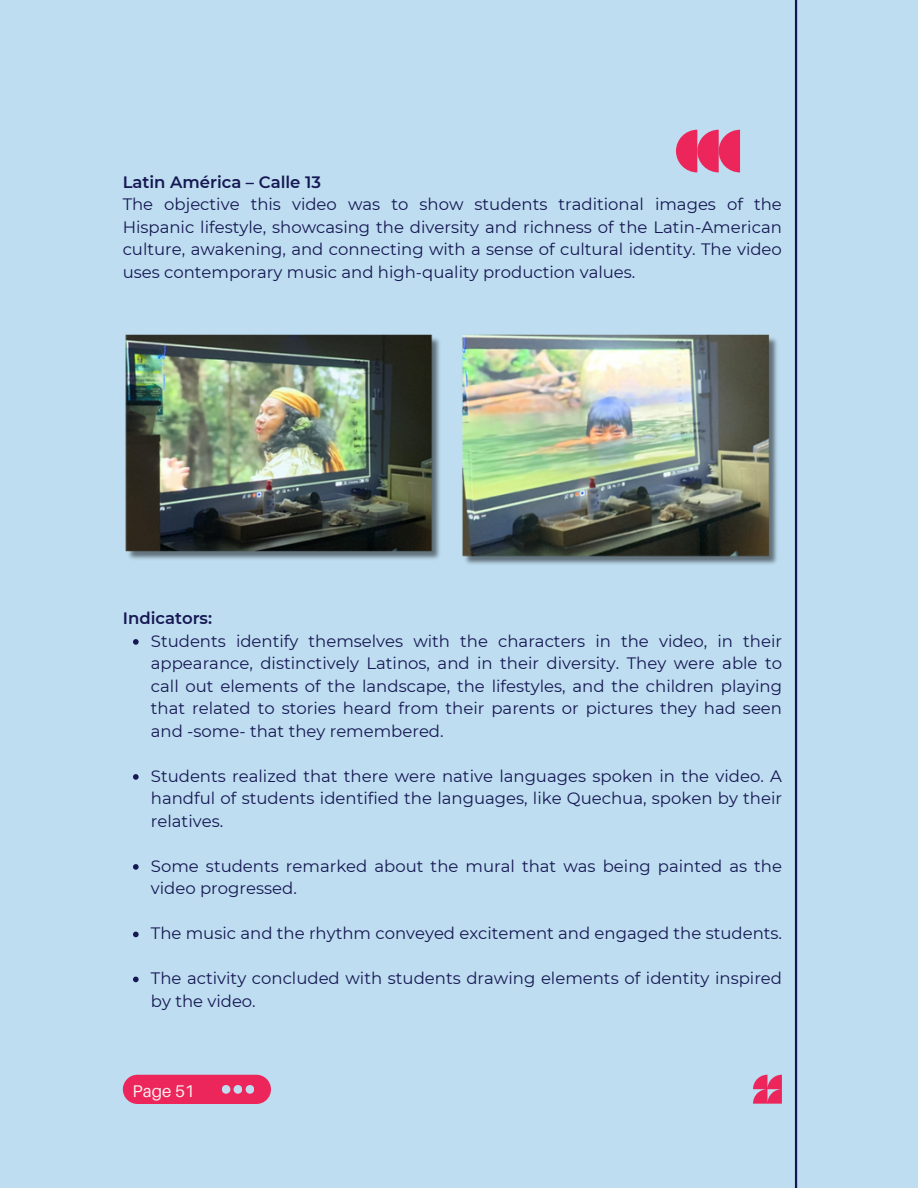
<style>
.page{position:relative;width:918px;height:1188px;background:#beddf0}
.page>*{position:absolute;margin:0;border:0;box-sizing:border-box;transform-origin:0 0}
.t1{font:16.95px "Aileron";color:#faedf0}
.t2{font:16.5px/22.5px "Montserrat";color:#161853;text-align:justify}
.t3{font:600 16.5px "Montserrat";color:#161853}
</style>
<div class="page">
<hr style="left:795px;top:0;width:2px;height:1188px;background:#161853">
<div style="left:123px;top:1075px;width:148px;height:29px;background:#ec255a;border-radius:15px"></div>
<svg style="left:222px;top:1085px;width:32px;height:9px"></svg>
<svg style="left:676px;top:130px;width:64px;height:42px"></svg>
<svg style="left:753px;top:1075px;width:29px;height:29px"></svg>
<svg style="left:133px;top:639px;width:6px;height:6px"></svg>
<svg style="left:133px;top:774px;width:6px;height:6px"></svg>
<svg style="left:133px;top:864px;width:6px;height:6px"></svg>
<svg style="left:133px;top:932px;width:6px;height:5px"></svg>
<svg style="left:133px;top:977px;width:6px;height:5px"></svg>
<img style="left:125px;top:335px;width:315px;height:225px">
<img style="left:462px;top:335px;width:315px;height:229px">
<p class="t3" style="left:123px;top:172px;width:200px">Latin América – Calle 13</p>
<p class="t2" style="left:123px;top:193px;width:661px">The objective this video was to show students traditional images of the Hispanic lifestyle, showcasing the diversity and richness of the Latin-American culture, awakening, and connecting with a sense of cultural identity. The video uses contemporary music and high-quality production values.</p>
<p class="t3" style="left:123px;top:609px;width:91px">Indicators:</p>
<p class="t2" style="left:151px;top:630px;width:633px">Students identify themselves with the characters in the video, in their appearance, distinctively Latinos, and in their diversity. They were able to call out elements of the landscape, the lifestyles, and the children playing that related to stories heard from their parents or pictures they had seen and -some- that they remembered.</p>
<p class="t2" style="left:151px;top:765px;width:633px">Students realized that there were native languages spoken in the video. A handful of students identified the languages, like Quechua, spoken by their relatives.</p>
<p class="t2" style="left:151px;top:855px;width:633px">Some students remarked about the mural that was being painted as the video progressed.</p>
<p class="t2" style="left:151px;top:922px;width:633px">The music and the rhythm conveyed excitement and engaged the students.</p>
<p class="t2" style="left:151px;top:967px;width:633px">The activity concluded with students drawing elements of identity inspired by the video.</p>
<p class="t1" style="left:133px;top:1081px;width:64px">Page 51</p>
</div>
